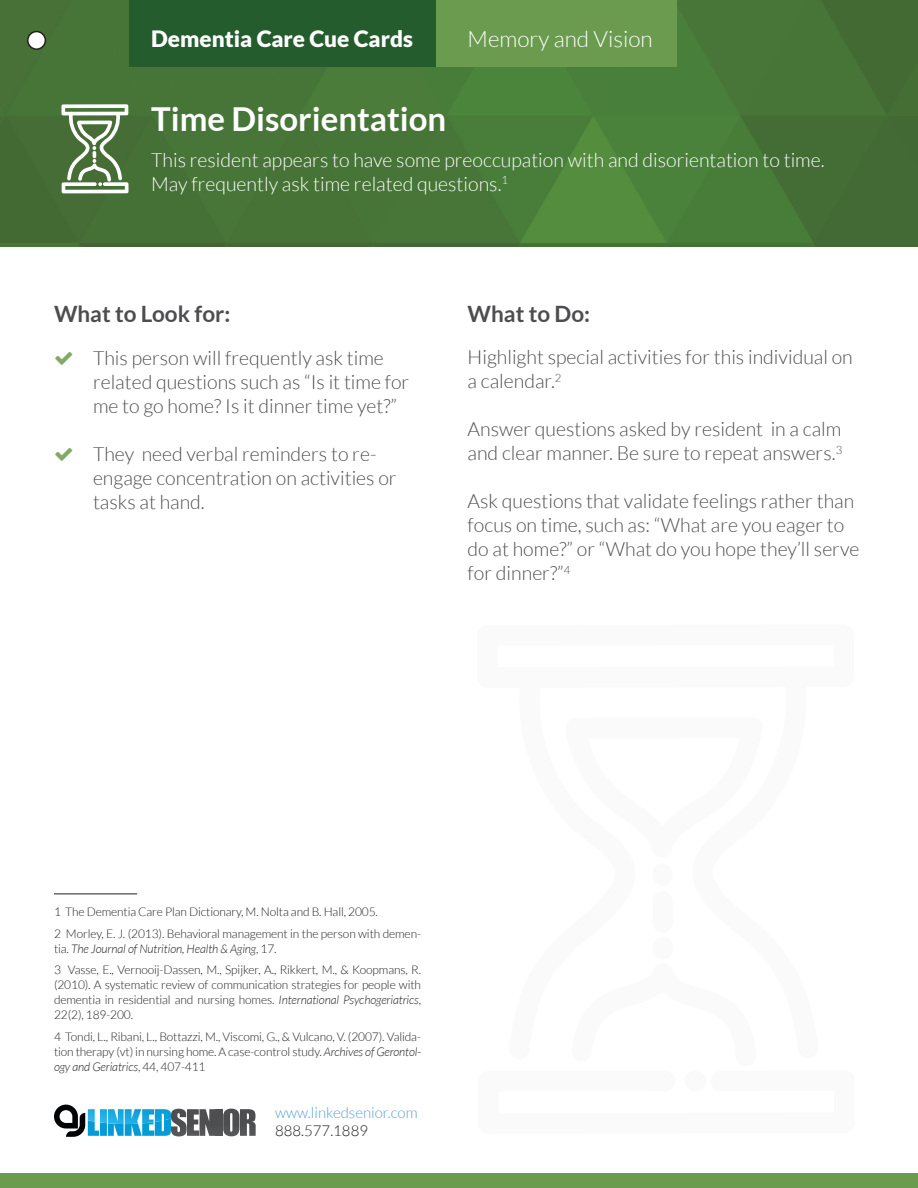
<style>
.page{position:relative;width:918px;height:1188px;background:#fff}
.page>*{position:absolute;margin:0;border:0;box-sizing:border-box;transform-origin:0 0}
.t1{font:700 33px "Lato";color:#fff}
.t2{font:700 22.5px "Lato";color:#4d4d4f}
.t3{font:900 22.5px "Lato";color:#fff}
.t4{font:300 22.5px "Lato";color:#fff}
.t5{font:300 19.5px/24px "Lato";color:#4d4d4f}
.t6{font:300 19.5px "Lato";color:#fff}
.t7{font:300 15px "Lato";color:#58a1d4}
.t8{font:300 15px "Lato";color:#231f20}
.t9{font:300 12px/15px "Lato";letter-spacing:-.01em;color:#231f20;text-align:justify}
.s1{font-style:italic}
</style>
<div class="page">
<img style="left:0;top:0;width:918px;height:247px">
<div style="left:129px;top:0;width:309px;height:66px;background:#255c2e"></div>
<div style="left:0;top:1173px;width:918px;height:15px;background:#6a9b4f"></div>
<hr style="left:54px;top:894px;width:83px;height:1px;background:#231f20">
<div style="left:28px;top:32px;width:17px;height:17px;background:#fff;border-radius:50%"></div>
<div style="left:27px;top:31px;width:19px;height:19px;border:2px solid #231f20;border-radius:50%"></div>
<div style="left:216px;top:1109px;width:7px;height:27px;background:#4e4e50"></div>
<svg style="left:223px;top:1109px;width:33px;height:27px"></svg>
<svg style="left:54px;top:1105px;width:161px;height:32px"></svg>
<div style="left:436px;top:0;width:241px;height:66px;background:#6a9b4f"></div>
<div style="left:652px;top:863px;width:21px;height:23px;background:#fafafa;border-radius:10px"></div>
<div style="left:652px;top:891px;width:21px;height:42px;background:#fafafa;border-radius:10px"></div>
<div style="left:652px;top:937px;width:21px;height:23px;background:#fafafa;border-radius:10px"></div>
<svg style="left:61px;top:104px;width:68px;height:89px"></svg>
<p class="t3" style="left:151px;top:25px;width:263px">Dementia Care Cue Cards</p>
<p class="t4" style="left:468px;top:27px;width:187px">Memory and Vision</p>
<p class="t1" style="left:151px;top:100px;width:297px">Time Disorientation</p>
<p class="t6" style="left:151px;top:149px;width:675px">This resident appears to have some preoccupation with and disorientation to time.</p>
<p class="t6" style="left:151px;top:173px;width:359px">May frequently ask time related questions.<sup>1</sup></p>
<p class="t2" style="left:54px;top:301px;width:178px">What to Look for:</p>
<p class="t5" style="left:93px;top:346px;width:318px">This person will frequently ask time related questions such as “Is it time for me to go home? Is it dinner time yet?”</p>
<p class="t5" style="left:93px;top:442px;width:305px">They need verbal reminders to re&shy;engage concentration on activities or tasks at hand.</p>
<p class="t2" style="left:468px;top:301px;width:124px">What to Do:</p>
<p class="t5" style="left:468px;top:345px;width:387px">Highlight special activities for this individual on a calendar.<sup>2</sup></p>
<p class="t5" style="left:468px;top:417px;width:376px">Answer questions asked by resident in a calm and clear manner. Be sure to repeat answers.<sup>3</sup></p>
<p class="t5" style="left:468px;top:489px;width:393px">Ask questions that validate feelings rather than focus on time, such as: “What are you eager to do at home?” or “What do you hope they’ll serve for dinner?”<sup>4</sup></p>
<p class="t9" style="left:54px;top:904px;width:325px">1 The Dementia Care Plan Dictionary, M. Nolta and B. Hall, 2005.</p>
<p class="t9" style="left:54px;top:926px;width:369px">2 Morley, E. J. (2013). Behavioral management in the person with demen&shy;tia. <span class="s1">The Journal of Nutrition, Health &amp; Aging</span>, 17.</p>
<p class="t9" style="left:54px;top:963px;width:369px">3 Vasse, E., Vernooij-Dassen, M., Spijker, A., Rikkert, M., &amp; Koopmans, R. (2010). A systematic review of communication strategies for people with dementia in residential and nursing homes. <span class="s1">International Psychogeriatrics</span>, 22(2), 189-200.</p>
<p class="t9" style="left:54px;top:1029px;width:369px">4 Tondi, L., Ribani, L., Bottazzi, M., Viscomi, G., &amp; Vulcano, V. (2007). Valida&shy;tion therapy (vt) in nursing home. A case-control study. <span class="s1">Archives of Gerontol&shy;ogy and Geriatrics</span>, 44, 407-411</p>
<p class="t7" style="left:275px;top:1105px;width:144px">www.linkedsenior.com</p>
<p class="t8" style="left:275px;top:1123px;width:94px">888.577.1889</p>
</div>
